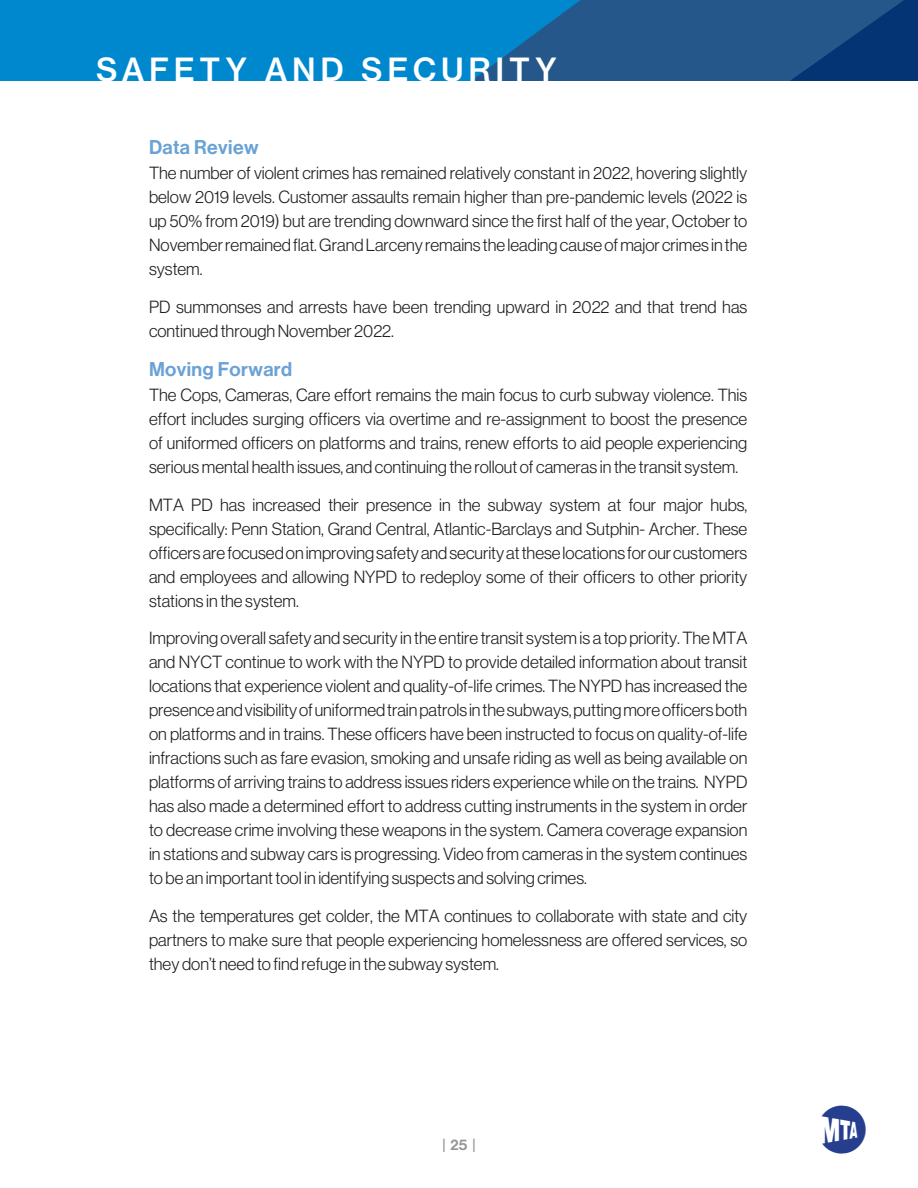
<style>
.page{position:relative;width:918px;height:1188px;background:#fff}
.page>*{position:absolute;margin:0;border:0;box-sizing:border-box;transform-origin:0 0}
.t1{font:500 48px "MTA Logo";color:#253f8e}
.t2{font:31.5px "N Haas Grotesk TX Pro 65 Md";letter-spacing:.15em;color:#fff}
.t3{font:19.5px "N Haas Grotesk DS Pro 65 Md";letter-spacing:.02em;color:#6aa2d6}
.t4{font:17.25px/24px "N Haas Grotesk DS Pro 45 Lt";color:#231f20;text-align:justify}
.t5{font:15px "N Haas Grotesk DS Pro 65 Md";color:#939598}
</style>
<div class="page">
<div style="left:699px;top:0;width:219px;height:81px;background:#053474"></div>
<svg style="left:580px;top:0;width:324px;height:81px;fill:#26578b"></svg>
<svg style="left:0;top:0;width:580px;height:81px;background:#0383c7"></svg>
<p class="t2" style="left:96px;top:49px;width:462px">SAFETY AND SECURITY</p>
<p class="t3" style="left:149px;top:136px;width:111px">Data Review</p>
<p class="t4" style="left:149px;top:161px;width:600px">The number of violent crimes has remained relatively constant in 2022, hovering slightly below 2019 levels. Customer assaults remain higher than pre-pandemic levels (2022 is up 50% from 2019) but are trending downward since the first half of the year, October to November remained flat. Grand Larceny remains the leading cause of major crimes in the system.</p>
<p class="t4" style="left:149px;top:295px;width:600px">PD summonses and arrests have been trending upward in 2022 and that trend has continued through November 2022.</p>
<p class="t3" style="left:149px;top:358px;width:145px">Moving Forward</p>
<p class="t4" style="left:149px;top:383px;width:600px">The Cops, Cameras, Care effort remains the main focus to curb subway violence. This effort includes surging officers via overtime and re-assignment to boost the presence of uniformed officers on platforms and trains, renew efforts to aid people experiencing serious mental health issues, and continuing the rollout of cameras in the transit system.</p>
<p class="t4" style="left:149px;top:493px;width:600px">MTA PD has increased their presence in the subway system at four major hubs, specifically: Penn Station, Grand Central, Atlantic-Barclays and Sutphin- Archer. These officers are focused on improving safety and security at these locations for our customers and employees and allowing NYPD to redeploy some of their officers to other priority stations in the system.</p>
<p class="t4" style="left:149px;top:626px;width:600px">Improving overall safety and security in the entire transit system is a top priority. The MTA and NYCT continue to work with the NYPD to provide detailed information about transit locations that experience violent and quality-of-life crimes. The NYPD has increased the presence and visibility of uniformed train patrols in the subways, putting more officers both on platforms and in trains. These officers have been instructed to focus on quality-of-life infractions such as fare evasion, smoking and unsafe riding as well as being available on platforms of arriving trains to address issues riders experience while on the trains. NYPD has also made a determined effort to address cutting instruments in the system in order to decrease crime involving these weapons in the system. Camera coverage expansion in stations and subway cars is progressing. Video from cameras in the system continues to be an important tool in identifying suspects and solving crimes.</p>
<p class="t4" style="left:149px;top:904px;width:600px">As the temperatures get colder, the MTA continues to collaborate with state and city partners to make sure that people experiencing homelessness are offered services, so they don’t need to find refuge in the subway system.</p>
<p class="t5" style="left:442px;top:1136px;width:35px">| 25 |</p>
<h1 class="t1" style="left:822px;top:1105px;width:47px">M</h1>
</div>
